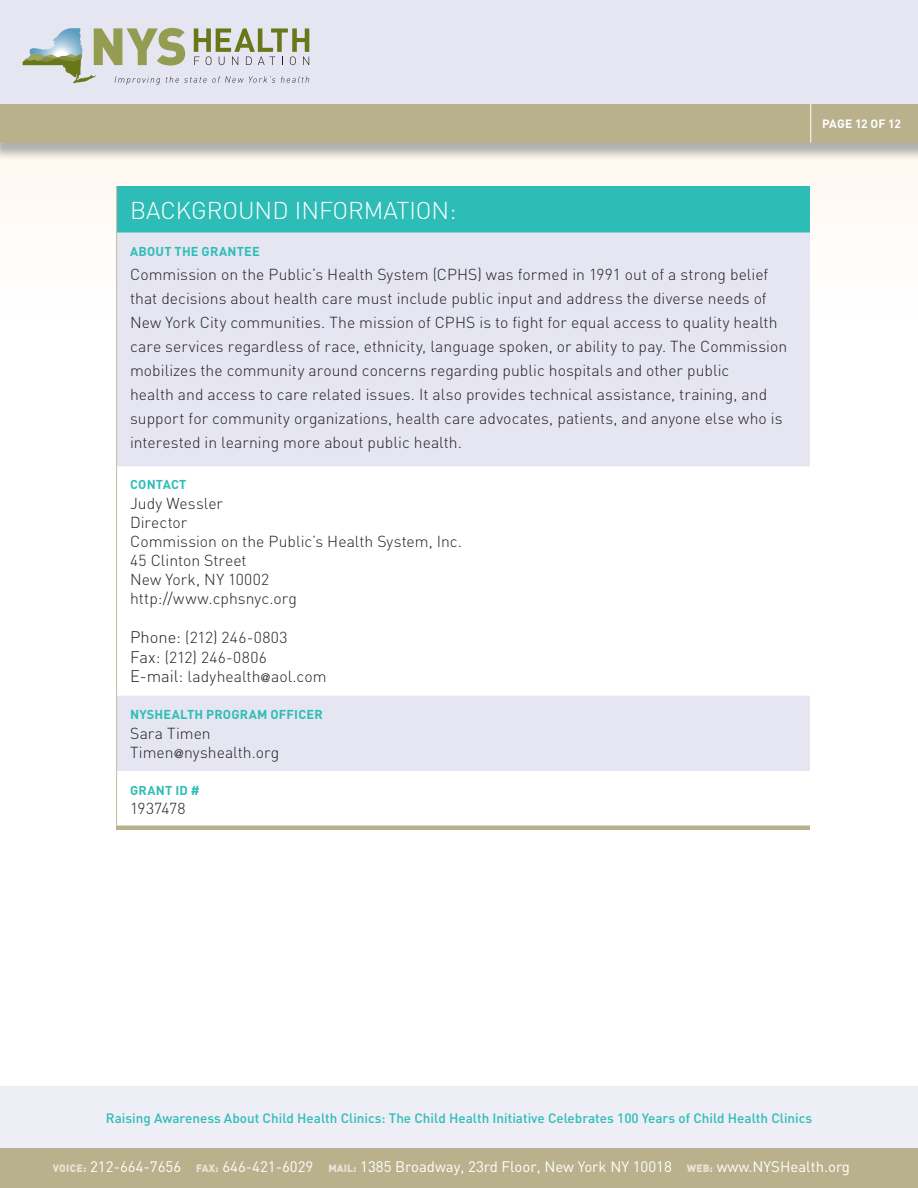
<style>
.page{position:relative;width:918px;height:1188px;background:#fff}
.page>*{position:absolute;margin:0;border:0;box-sizing:border-box;transform-origin:0 0}
.t1{font:300 24px "DIN";color:#fff}
.t2{font:300 15.75px/24px "DIN";letter-spacing:.005em;color:#231f20}
.t3{font:15px "DIN";color:#fff}
.t4{font:500 13.5px "DIN";color:#2ebdb6}
.t5{font:700 12.75px "DIN";letter-spacing:.02em;color:#2ebdb6}
.t6{font:700 12px "DIN";letter-spacing:-.025em;color:#fff}
.s1{font-size:16.5px}
.s2{font-family:"Helvetica Neue";font-weight:400;font-size:12px}
.s3{font-weight:900;font-size:10.5px;color:#e7e3d5}
</style>
<div class="page">
<div style="left:0;top:0;width:918px;height:106px;background:#e5e6f2"></div>
<div style="left:0;top:142px;width:918px;height:224px;background:#fff8f1"></div>
<div style="left:0;top:1086px;width:918px;height:102px;background:#edeef6"></div>
<div style="left:117px;top:186px;width:693px;height:47px;background:#2ebdb6"></div>
<svg style="left:117px;top:233px;width:693px;height:539px;fill:#e5e6f2"></svg>
<hr style="left:116px;top:186px;width:1px;height:47px;background:#c8c2a4">
<hr style="left:116px;top:233px;width:1px;height:233px;background:#c8c2a4">
<hr style="left:116px;top:466px;width:1px;height:230px;background:#c8c2a4">
<hr style="left:116px;top:696px;width:1px;height:76px;background:#c8c2a4">
<hr style="left:116px;top:772px;width:1px;height:54px;background:#c8c2a4">
<hr style="left:116px;top:826px;width:694px;height:4px;background:#b9b18c">
<div style="left:0;top:106px;width:918px;height:55px;background:#999;opacity:.75"></div>
<div style="left:0;top:104px;width:918px;height:38px;background:#b9b18c"></div>
<hr style="left:810px;top:104px;width:1px;height:39px;background:#fff">
<div style="left:0;top:1148px;width:918px;height:40px;background:#b9b18c"></div>
<svg style="left:23px;top:28px;width:286px;height:57px"></svg>
<h1 class="t1" style="left:130px;top:194px;width:328px">BACKGROUND INFORMATION:</h1>
<p class="t5" style="left:130px;top:242px;width:26px">ABOUT</p>
<p class="t5" style="left:175px;top:242px;width:54px">THE GRANT</p>
<p class="t5" style="left:244px;top:242px;width:17px">EE</p>
<p class="t2" style="left:130px;top:262px;width:659px">Commission on the Public’s Health System (CPHS) was formed in 1991 out of a strong belief that decisions about health care must include public input and address the diverse needs of New York City communities. The mission of CPHS is to fight for equal access to quality health care services regardless of race, ethnicity, language spoken, or ability to pay. The Commission mobilizes the community around concerns regarding public hospitals and other public<br>health and access to care related issues. It also provides technical assistance, training, and support for community organizations, health care advocates, patients, and anyone else who is interested in learning more about public health.</p>
<p class="t5" style="left:130px;top:476px;width:18px">CONTA</p>
<p class="t5" style="left:171px;top:476px;width:16px">CT</p>
<p class="t2" style="left:130px;top:493px;width:333px;line-height:19px">Judy Wessler<br>Director<br>Commission on the Public’s Health System, Inc.<br>45 Clinton Street<br>New York, NY 10002<br>http://www.cphsnyc.org</p>
<p class="t2" style="left:130px;top:627px;width:198px;line-height:19.5px"><span class="s1">Phone:</span> (212) 246-0803<br><span class="s1">Fax:</span> (212) 246-0806<br><span class="s1">E-mail:</span> ladyhealth<span class="s2">@</span>aol.com</p>
<p class="t5" style="left:130px;top:706px;width:172px">NYSHEALTH PROGRAM OFFICER</p>
<p class="t2" style="left:130px;top:723px;width:151px;line-height:19.5px">Sara Timen<br>Timen<span class="s2">@</span>nyshealth.org</p>
<p class="t5" style="left:130px;top:781px;width:27px">GRANT</p>
<p class="t5" style="left:176px;top:781px;width:26px">ID #</p>
<p class="t2" style="left:130px;top:796px;width:57px">1937478</p>
<p class="t6" style="left:822px;top:116px;width:80px">PAGE 12 OF 12</p>
<p class="t4" style="left:106px;top:1109px;width:708px">Raising Awareness About Child Health Clinics: The Child Health Initiative Celebrates 100 Years of Child Health Clinics</p>
<p class="t3" style="left:53px;top:1158px;width:799px"><span class="s3">VOICE:</span> 212-664-7656 <span class="s3">FAX:</span> 646-421-6029 <span class="s3">MAIL:</span> 1385 Broadway, 23rd Floor, New York NY 10018 <span class="s3">WEB:</span> www.NYSHealth.org</p>
</div>
